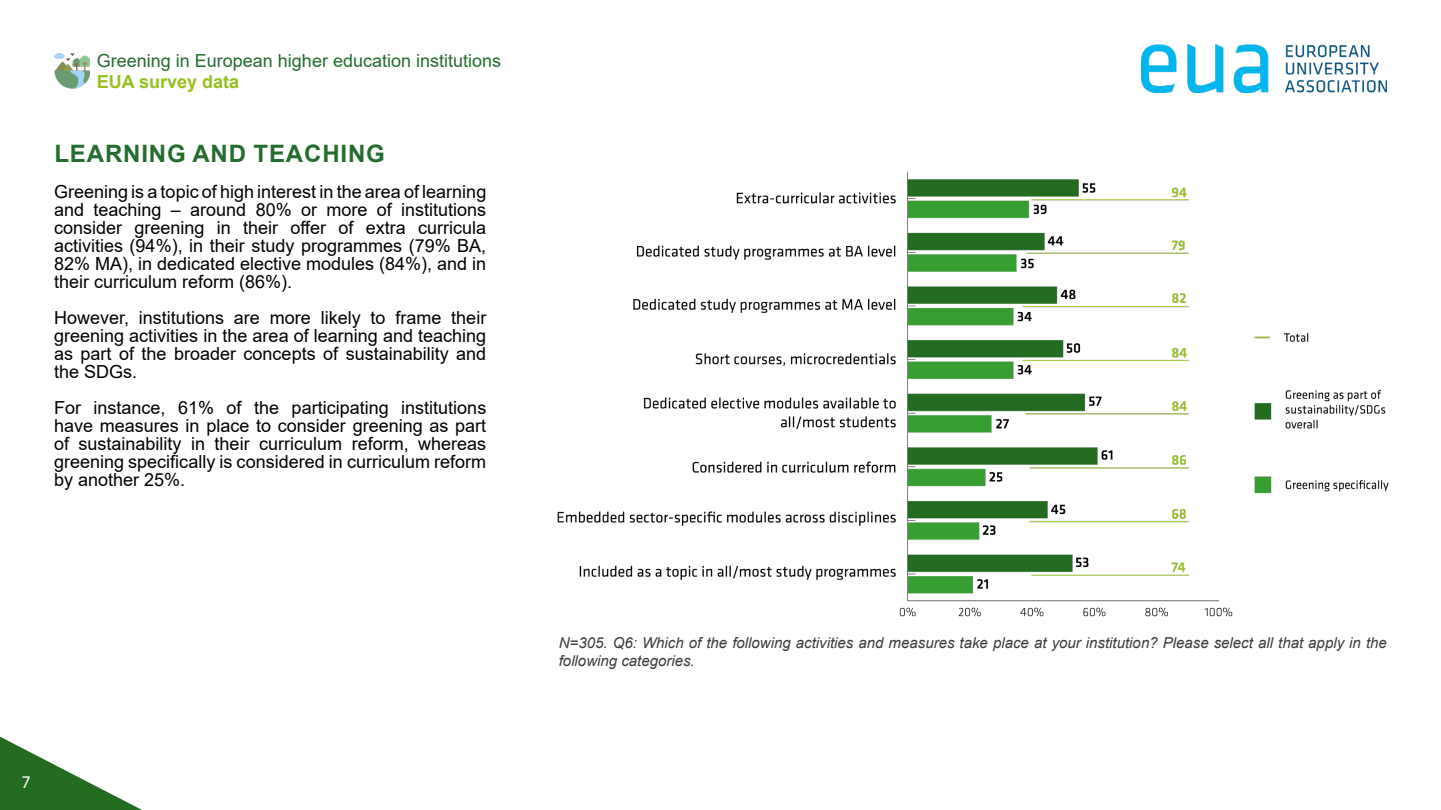
<style>
.page{position:relative;width:1441px;height:810px;background:#fff}
.page>*{position:absolute;margin:0;border:0;box-sizing:border-box;transform-origin:0 0}
.t1{font:700 24px "Arial";letter-spacing:.035em;color:#246c2f}
.t2{font:18px/18px "Arial";color:#000;text-align:justify}
.t3{font:18px "Arial";color:#246c2f}
.t4{font:700 18px "Arial";color:#95c11f}
.t5{font:18px "Klavika Basic";color:#fff}
.t6{font:italic 15px/18px "Arial";color:#3c3c3b}
</style>
<div class="page">
<svg style="left:0;top:737px;width:142px;height:73px"></svg>
<img style="left:1141px;top:44px;width:245px;height:49px">
<img style="left:55px;top:53px;width:34px;height:35px">
<img style="left:557px;top:171px;width:832px;height:446px">
<p class="t3" style="left:97px;top:48px;width:406px">Greening in European higher education institutions</p>
<p class="t4" style="left:97px;top:69px;width:144px">EUA survey data</p>
<h1 class="t1" style="left:54px;top:137px;width:332px">LEARNING AND TEACHING</h1>
<p class="t2" style="left:54px;top:183px;width:434px">Greening is a topic of high interest in the area of learning and teaching – around 80% or more of institutions consider greening in their offer of extra curricula activities (94%), in their study programmes (79% BA, 82% MA), in dedicated elective modules (84%), and in their curriculum reform (86%).</p>
<p class="t2" style="left:54px;top:309px;width:434px">However, institutions are more likely to frame their greening activities in the area of learning and teaching as part of the broader concepts of sustainability and the SDGs.</p>
<p class="t2" style="left:54px;top:399px;width:434px">For instance, 61% of the participating institutions have measures in place to consider greening as part of sustainability in their curriculum reform, whereas greening specifically is considered in curriculum reform by another 25%.</p>
<p class="t5" style="left:22px;top:770px;width:9px">7</p>
<p class="t6" style="left:558px;top:634px;width:829px">N=305. Q6: Which of the following activities and measures take place at your institution? Please select all that apply in the following categories.</p>
</div>
